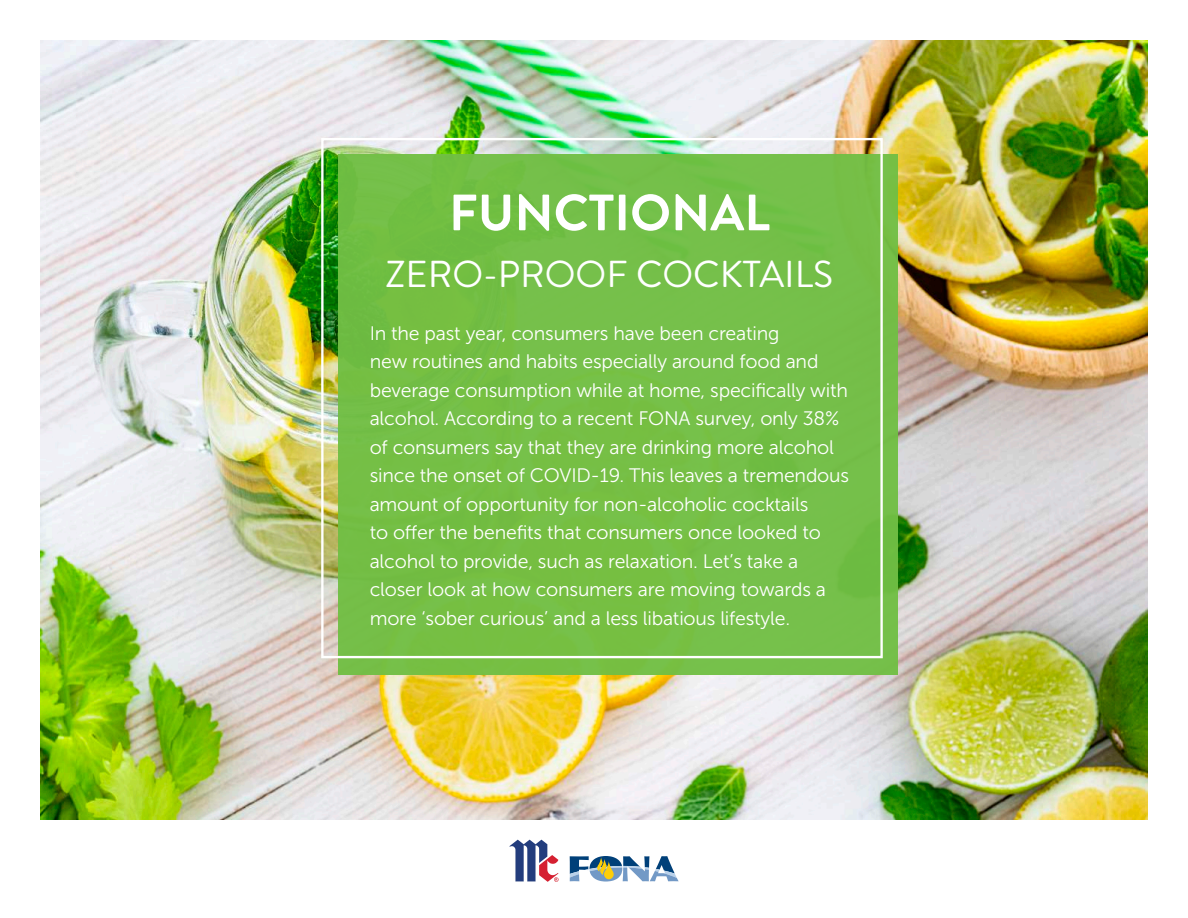
<style>
.page{position:relative;width:1188px;height:918px;background:#fff}
.page>*{position:absolute;margin:0;border:0;box-sizing:border-box;transform-origin:0 0}
.t1{font:700 51px "Brandon Grotesque";color:#fff}
.t2{font:37.5px "Brandon Grotesque";color:#fff}
.t3{font:19.5px/28.5px "Museo Sans 300";letter-spacing:-.01em;color:#fff}
</style>
<div class="page">
<img style="left:40px;top:40px;width:1108px;height:780px">
<svg style="left:509px;top:840px;width:50px;height:42px"></svg>
<svg style="left:570px;top:856px;width:109px;height:26px"></svg>
<div style="left:338px;top:154px;width:560px;height:520px;background:#71bf44"></div>
<div style="left:321px;top:138px;width:562px;height:520px;border:2px solid #fff"></div>
<h1 class="t1" style="left:449px;top:177px;width:323px">FUNCTIONAL</h1>
<h2 class="t2" style="left:386px;top:249px;width:449px">ZERO-PROOF COCKTAILS</h2>
<p class="t3" style="left:370px;top:319px;width:481px">In the past year, consumers have been creating<br>new routines and habits especially around food and beverage consumption while at home, specifically with alcohol. According to a recent FONA survey, only 38% of consumers say that they are drinking more alcohol since the onset of COVID-19. This leaves a tremendous amount of opportunity for non-alcoholic cocktails<br>to offer the benefits that consumers once looked to alcohol to provide, such as relaxation. Let’s take a closer look at how consumers are moving towards a more ‘sober curious’ and a less libatious lifestyle.</p>
</div>
